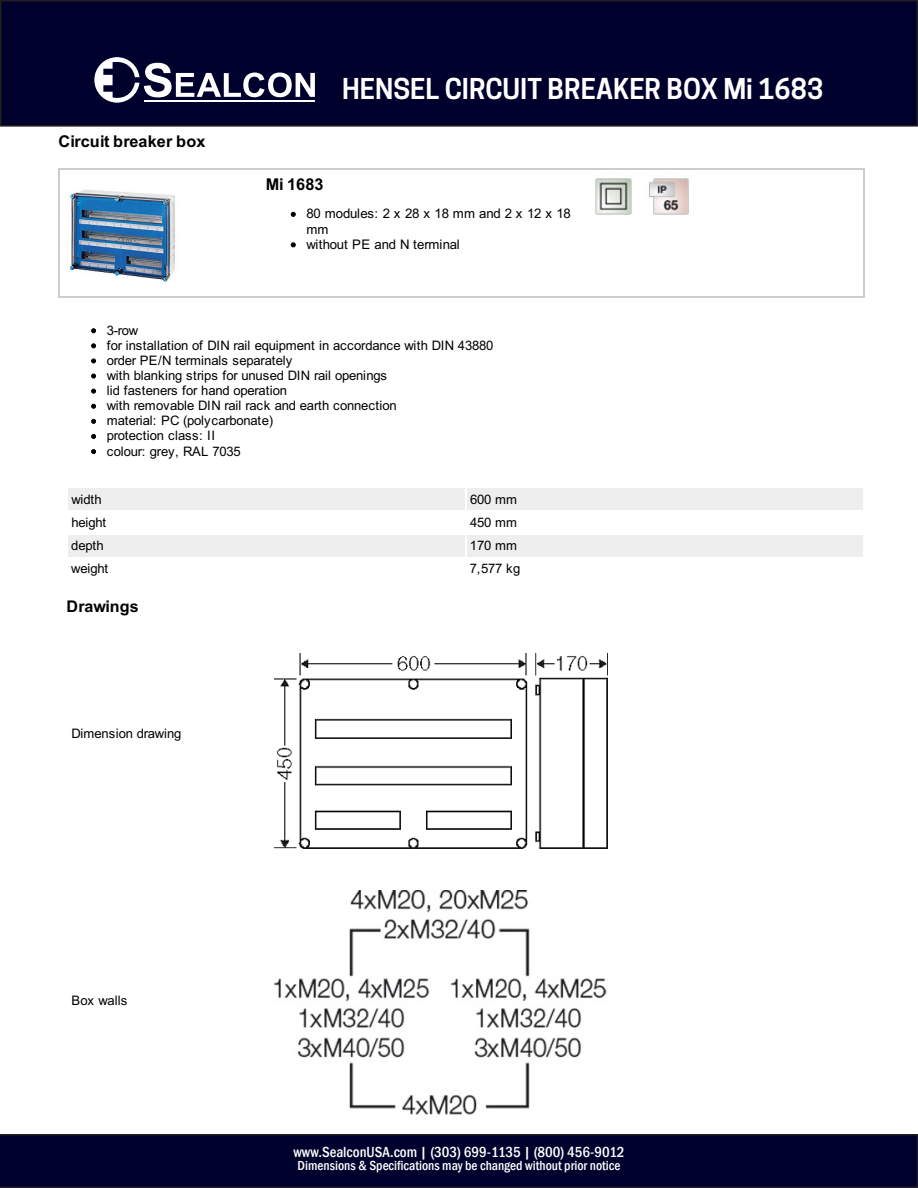
<style>
.page{position:relative;width:918px;height:1188px;background:#fff}
.page>*{position:absolute;margin:0;border:0;box-sizing:border-box;transform-origin:0 0}
.t1{font:italic 600 27px "Cooper Hewitt";color:#fff}
.t2{font:700 16.2px "Arial";letter-spacing:.005em;color:#000}
.t3{font:700 16.05px "Arial";letter-spacing:.005em;color:#000}
.t4{font:500 condensed 15px "Franklin Gothic";color:#fff}
.t5{font:500 condensed 13.5px "Franklin Gothic";color:#fff}
.t6{font:13.2px/15.3px "Arial";letter-spacing:-.02em;color:#000}
.t7{font:13.05px/15.1px "Arial";letter-spacing:-.02em;color:#000}
.s1{color:#00002c}
</style>
<div class="page">
<div style="left:68px;top:489px;width:397px;height:21px;background:#eee"></div>
<div style="left:467px;top:489px;width:396px;height:21px;background:#eee"></div>
<div style="left:68px;top:535px;width:397px;height:21px;background:#eee"></div>
<div style="left:467px;top:535px;width:396px;height:21px;background:#eee"></div>
<svg style="left:91px;top:328px;width:5px;height:5px"></svg>
<svg style="left:91px;top:343px;width:5px;height:5px"></svg>
<svg style="left:91px;top:358px;width:5px;height:5px"></svg>
<svg style="left:91px;top:374px;width:5px;height:5px"></svg>
<svg style="left:91px;top:389px;width:5px;height:5px"></svg>
<svg style="left:91px;top:404px;width:5px;height:5px"></svg>
<svg style="left:91px;top:419px;width:5px;height:5px"></svg>
<svg style="left:91px;top:434px;width:5px;height:5px"></svg>
<svg style="left:91px;top:449px;width:5px;height:5px"></svg>
<img style="left:275px;top:654px;width:332px;height:194px">
<img style="left:275px;top:891px;width:332px;height:224px">
<hr style="left:58px;top:169px;width:807px;height:1px;background:#ccc">
<hr style="left:58px;top:297px;width:807px;height:1px;background:#ccc">
<hr style="left:58px;top:169px;width:1px;height:129px;background:#ccc">
<hr style="left:864px;top:169px;width:1px;height:129px;background:#ccc">
<img style="left:69px;top:189px;width:106px;height:93px">
<svg style="left:291px;top:212px;width:5px;height:5px"></svg>
<svg style="left:291px;top:242px;width:5px;height:5px"></svg>
<img style="left:595px;top:178px;width:37px;height:37px">
<img style="left:649px;top:178px;width:40px;height:37px">
<svg style="left:0;top:1134px;width:918px;height:54px;background:#01012b"></svg>
<div style="left:1px;top:1px;width:916px;height:125px;background:#00002c"></div>
<div style="left:0;top:0;width:918px;height:127px;border:2px solid #231f20"></div>
<svg style="left:94px;top:57px;width:221px;height:46px"></svg>
<p class="t2" style="left:58px;top:135px;width:149px">Circuit breaker box</p>
<p class="t1" style="left:342px;top:73px;width:482px">HENSEL CIRCUIT BREAKER BOX Mi 1683</p>
<p class="t2" style="left:266px;top:178px;width:59px">Mi 1683</p>
<p class="t6" style="left:306px;top:207px;width:266px">80 modules: 2 x 28 x 18 mm and 2 x 12 x 18 mm<br>without PE and N terminal</p>
<p class="t7" style="left:107px;top:324px;width:388px">3-row<br>for installation of DIN rail equipment in accordance with DIN 43880 order PE/N terminals separately<br>with blanking strips for unused DIN rail openings<br>lid fasteners for hand operation<br>with removable DIN rail rack and earth connection<br>material: PC (polycarbonate)<br>protection class: II<br>colour: grey, RAL 7035</p>
<p class="t7" style="left:71px;top:493px;width:32px">width</p>
<p class="t7" style="left:470px;top:493px;width:49px">600 mm</p>
<p class="t7" style="left:71px;top:516px;width:36px">height</p>
<p class="t7" style="left:470px;top:516px;width:49px">450 mm</p>
<p class="t7" style="left:71px;top:539px;width:34px">depth</p>
<p class="t7" style="left:470px;top:539px;width:49px">170 mm</p>
<p class="t7" style="left:71px;top:562px;width:38px">weight</p>
<p class="t7" style="left:470px;top:562px;width:52px">7,577 kg</p>
<p class="t3" style="left:66px;top:600px;width:74px">Drawings</p>
<p class="t7" style="left:71px;top:728px;width:111px">Dimension drawing</p>
<p class="t7" style="left:71px;top:994px;width:57px">Box walls</p>
<p class="t4" style="left:294px;top:1142px;width:333px">www.SealconUSA.com | <span class="s1">(303) 699-1135</span> | (800) 456-9012</p>
<p class="t5" style="left:298px;top:1157px;width:324px">Dimensions &amp; Specifications may be changed without prior notice</p>
</div>
